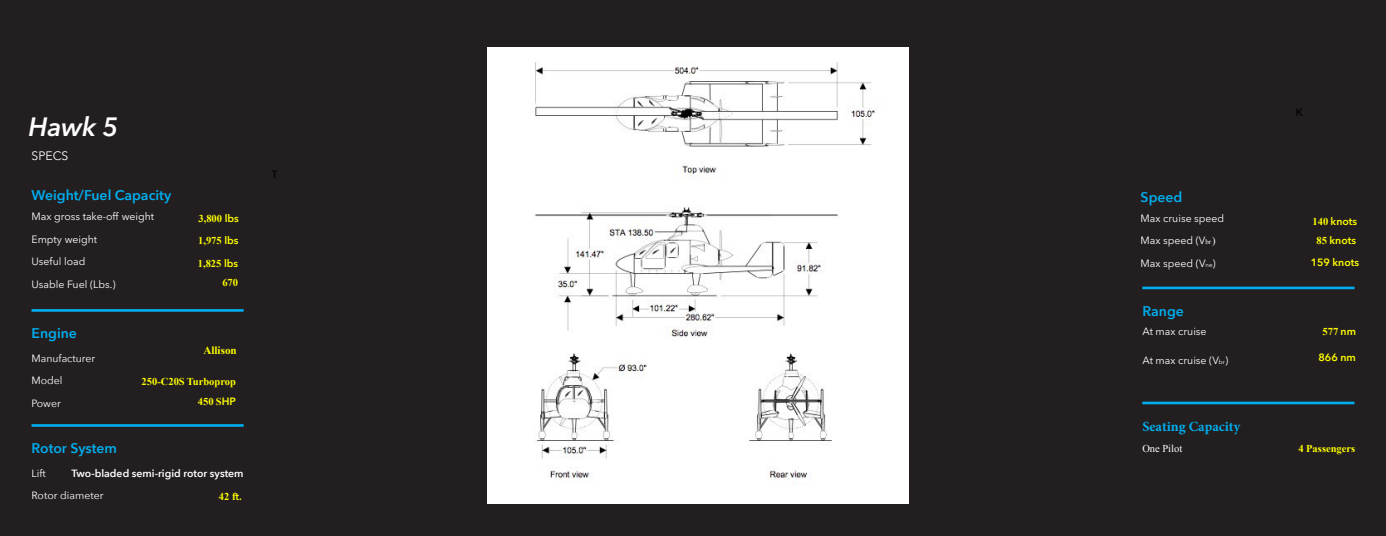
<style>
.page{position:relative;width:1386px;height:536px;background:#231f20}
.page>*{position:absolute;margin:0;border:0;box-sizing:border-box;transform-origin:0 0}
.t1{font:italic 600 26.25px "Avenir Next";color:#fff}
.t2{font:600 14px "Avenir Next";color:#00aeef}
.t3{font:700 14px "Minion Pro";color:#00aeef}
.t4{font:12.25px "Avenir Next";color:#fff}
.t5{font:700 11.11px "Times New Roman";color:#ff0}
.t6{font:10.5px/22.5px "Avenir Next";color:#fff}
.t7{font:700 10.5px/22.7px "Times New Roman";color:#ff0}
.t8{font:600 10.5px "Avenir Next";color:#fff}
.t9{font:600 10.5px "Avenir Next";color:#ff0}
.t10{font:10.5px "Times New Roman";color:#fff}
.t11{font:10.5px "Helvetica";color:#000}
.s1{font-family:"Avenir Next";font-weight:600}
.s2{font-family:"Times New Roman";font-size:6.91px}
.s3{font-family:"Times New Roman"}
.s4{font-size:6.12px}
.s5{font-family:"Times New Roman";font-weight:700}
</style>
<div class="page">
<hr style="left:31px;top:309px;width:213px;height:2px;background:#00aeef">
<hr style="left:31px;top:424px;width:213px;height:2px;background:#00aeef">
<hr style="left:1142px;top:286px;width:212px;height:3px;background:#00aeef">
<hr style="left:1142px;top:401px;width:212px;height:3px;background:#00aeef">
<img style="left:487px;top:47px;width:422px;height:456px">
<h1 class="t1" style="left:28px;top:109px;width:92px">Hawk 5</h1>
<p class="t4" style="left:32px;top:145px;width:38px">SPECS</p>
<p class="t2" style="left:32px;top:183px;width:141px">Weight/Fuel Capacity</p>
<p class="t6" style="left:32px;top:206px;width:124px">Max gross take-off weight</p>
<p class="t7" style="left:199px;top:207px;width:42px">3,800 <span class="s1">lbs</span></p>
<p class="t6" style="left:32px;top:228px;width:86px">Empty weight<br>Useful load<br>Usable Fuel (Lbs.)</p>
<p class="t7" style="left:198px;top:229px;width:42px">1,975 <span class="s1">lbs<br></span>1,825 <span class="s1">lbs</span></p>
<p class="t7" style="left:222px;top:271px;width:17px">670</p>
<p class="t2" style="left:32px;top:321px;width:47px">Engine</p>
<p class="t6" style="left:32px;top:346px;width:65px">Manufacturer</p>
<p class="t6" style="left:32px;top:368px;width:33px">Model</p>
<p class="t6" style="left:32px;top:391px;width:31px">Power</p>
<p class="t2" style="left:32px;top:436px;width:87px">Rotor System</p>
<p class="t6" style="left:32px;top:461px;width:16px">Lift</p>
<p class="t8" style="left:72px;top:464px;width:174px">Two-bladed semi-rigid rotor system</p>
<p class="t6" style="left:32px;top:483px;width:74px">Rotor diameter</p>
<p class="t5" style="left:203px;top:344px;width:35px">Allison</p>
<p class="t7" style="left:142px;top:370px;width:96px;line-height:20.6px;text-align:right">250-C20S Turboprop<br>450 S<span class="s1">HP</span></p>
<p class="t7" style="left:219px;top:485px;width:24px">42 f<span class="s1">t.</span></p>
<p class="t11" style="left:271px;top:170px;width:8px">T</p>
<p class="t2" style="left:1141px;top:185px;width:43px">Speed</p>
<p class="t6" style="left:1141px;top:207px;width:85px">Max cruise speed<br>Max speed (V<span class="s2">br</span><span class="s3">)<br></span>Max speed (V<span class="s4">ne</span>)</p>
<p class="t2" style="left:1142px;top:298px;width:43px">Range</p>
<p class="t11" style="left:1296px;top:108px;width:9px">K</p>
<p class="t9" style="left:1313px;top:215px;width:46px"><span class="s5">140</span> knots</p>
<p class="t9" style="left:1316px;top:234px;width:41px"><span class="s5">85</span> knots</p>
<p class="t9" style="left:1311px;top:255px;width:50px">159 knots</p>
<p class="t6" style="left:1142px;top:320px;width:66px">At max cruise</p>
<p class="t6" style="left:1142px;top:349px;width:87px">At max cruise (V<span class="s4">br</span>)</p>
<p class="t9" style="left:1319px;top:351px;width:39px">866 nm</p>
<p class="t7" style="left:1323px;top:320px;width:35px">577 <span class="s1">nm</span></p>
<p class="t3" style="left:1142px;top:416px;width:99px">Seating Capacity</p>
<p class="t10" style="left:1142px;top:442px;width:41px">One Pilot</p>
<p class="t7" style="left:1298px;top:436px;width:58px">4 Passengers</p>
</div>
